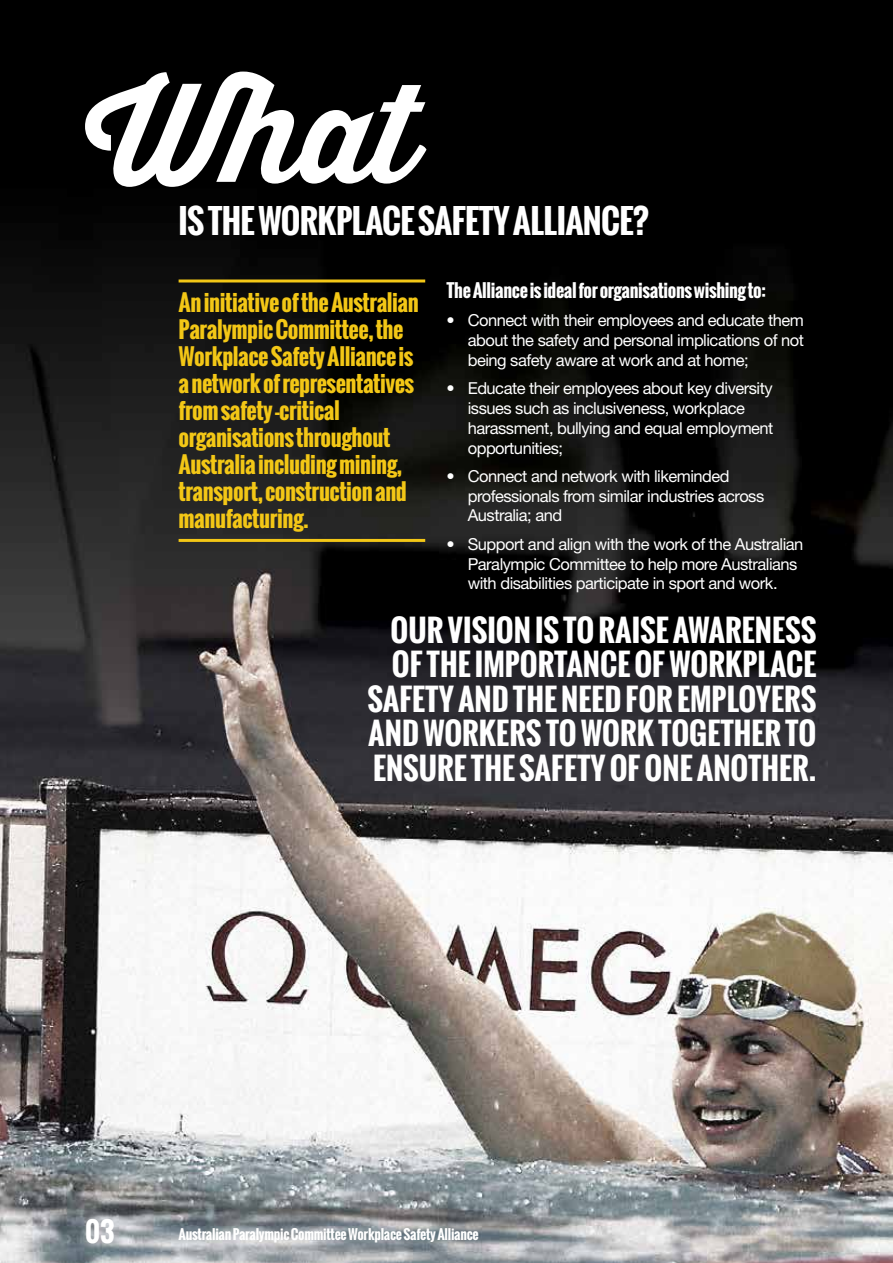
<style>
.page{position:relative;width:893px;height:1263px;background:#fff}
.page>*{position:absolute;margin:0;border:0;box-sizing:border-box;transform-origin:0 0}
.t1{font:700 135px "Thirsty Script";color:#fff}
.t2{font:700 33px "Oswald";letter-spacing:-.02em;color:#fff}
.t3{font:700 30px/34.5px "Oswald";color:#fff;text-align:right}
.t4{font:700 27px "Oswald";color:#fff}
.t5{font:700 22.5px/27px "Oswald";letter-spacing:-.02em;color:#f3c716}
.t6{font:700 18px "Oswald";letter-spacing:-.02em;color:#fff}
.t7{font:16.5px/19.8px "Helvetica Neue";letter-spacing:-.03em;color:#fff}
.t8{font:700 13.5px "Oswald";letter-spacing:-.02em;color:#fff}
</style>
<div class="page">
<img style="left:0;top:0;width:893px;height:1263px">
<hr style="left:179px;top:279px;width:246px;height:3px;background:#f3c716">
<hr style="left:179px;top:539px;width:246px;height:3px;background:#f3c716">
<h1 class="t1" style="left:85px;top:33px;width:334px">What</h1>
<h2 class="t2" style="left:179px;top:197px;width:472px">IS THE WORKPLACE SAFETY ALLIANCE?</h2>
<p class="t5" style="left:179px;top:289px;width:242px">An initiative of the Australian<br>Paralympic Committee, the<br>Workplace Safety Alliance is a network of representatives from safety -critical organisations throughout<br>Australia including mining, transport, construction and manufacturing.</p>
<p class="t6" style="left:446px;top:277px;width:321px">The Alliance is ideal for organisations wishing to:</p>
<p class="t7" style="left:468px;top:310px;width:338px;text-align:justify;text-indent:-21px">• Connect with their employees and educate them about the safety and personal implications of not being safety aware at work and at home;</p>
<p class="t7" style="left:468px;top:378px;width:307px;text-indent:-21px">• Educate their employees about key diversity issues such as inclusiveness, workplace harassment, bullying and equal employment opportunities;</p>
<p class="t7" style="left:468px;top:466px;width:298px;text-indent:-21px">• Connect and network with likeminded professionals from similar industries across<br>Australia; and</p>
<p class="t7" style="left:468px;top:534px;width:337px;text-indent:-21px">• Support and align with the work of the Australian<br>Paralympic Committee to help more Australians with disabilities participate in sport and work.</p>
<h3 class="t3" style="left:367px;top:613px;width:450px">OUR VISION IS TO RAISE AWARENESS<br>OF THE IMPORTANCE OF WORKPLACE<br>SAFETY AND THE NEED FOR EMPLOYERS<br>AND WORKERS TO WORK TOGETHER TO<br>ENSURE THE SAFETY OF ONE ANOTHER.</h3>
<h3 class="t4" style="left:85px;top:1212px;width:31px">03</h3>
<p class="t8" style="left:179px;top:1224px;width:302px">Australian Paralympic Committee Workplace Safety Alliance</p>
</div>
